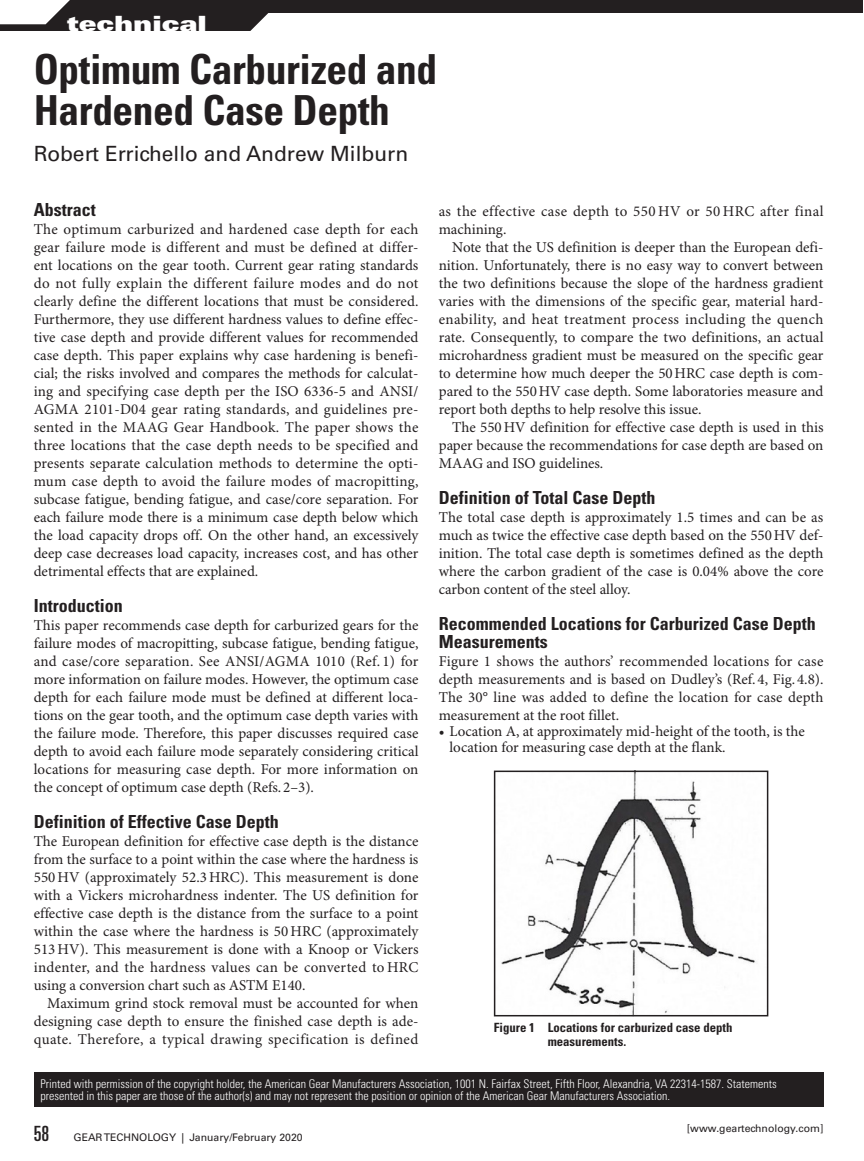
<style>
.page{position:relative;width:864px;height:1161px;background:#fff}
.page>*{position:absolute;margin:0;border:0;box-sizing:border-box;transform-origin:0 0}
.t1{font:700 condensed 41.4px/41.4px "Univers LT Std";letter-spacing:-.01em;color:#231f20}
.t2{font:21px "Univers LT Std";color:#231f20}
.t3{font:21px "Univers LT Std X Black Ex";color:#fff}
.t4{font:700 condensed 18px/18px "Univers LT Std";color:#231f20}
.t5{font:15px/18px "Minion Pro";color:#231f20;text-align:justify}
.t6{font:15px/18px "Minion Pro";letter-spacing:.02em;color:#231f20}
.t7{font:700 condensed 12.75px/13.5px "Univers LT Std";color:#231f20}
.t8{font:300 condensed 12px/12px "Univers LT Std";color:#fff}
.t9{font:10.5px "Univers LT Std";color:#231f20}
.s1{font-stretch:ultra-condensed;font-size:21px}
</style>
<div class="page">
<div style="left:34px;top:1073px;width:790px;height:34px;background:#231f20"></div>
<img style="left:501px;top:774px;width:256px;height:239px">
<div style="left:494px;top:771px;width:274px;height:245px;border:2px solid #231f20"></div>
<div style="left:0;top:0;width:301px;height:31px;background:#231f20"></div>
<svg style="left:250px;top:14px;width:51px;height:17px"></svg>
<div style="left:264px;top:0;width:599px;height:14px;background:#231f20"></div>
<svg style="left:0;top:0;width:70px;height:24px"></svg>
<h2 class="t3" style="left:67px;top:11px;width:141px">technical</h2>
<h1 class="t1" style="left:34px;top:48px;width:405px">Optimum Carburized and<br>Hardened Case Depth</h1>
<h2 class="t2" style="left:34px;top:141px;width:376px">Robert Errichello and Andrew Milburn</h2>
<p class="t4" style="left:34px;top:201px;width:63px">Abstract</p>
<p class="t5" style="left:34px;top:221px;width:386px">The optimum carburized and hardened case depth for each gear failure mode is different and must be defined at differ&shy;ent locations on the gear tooth. Current gear rating standards do not fully explain the different failure modes and do not clearly define the different locations that must be considered.<br>Furthermore, they use different hardness values to define effec&shy;tive case depth and provide different values for recommended case depth. This paper explains why case hardening is benefi&shy;cial; the risks involved and compares the methods for calculat&shy;ing and specifying case depth per the ISO 6336-5 and ANSI/ AGMA 2101-D04 gear rating standards, and guidelines pre&shy;sented in the MAAG Gear Handbook. The paper shows the three locations that the case depth needs to be specified and presents separate calculation methods to determine the opti&shy;mum case depth to avoid the failure modes of macropitting, subcase fatigue, bending fatigue, and case/core separation. For each failure mode there is a minimum case depth below which the load capacity drops off. On the other hand, an excessively deep case decreases load capacity, increases cost, and has other detrimental effects that are explained.</p>
<p class="t4" style="left:34px;top:597px;width:91px">Introduction</p>
<p class="t5" style="left:34px;top:617px;width:386px">This paper recommends case depth for carburized gears for the failure modes of macropitting, subcase fatigue, bending fatigue, and case/core separation. See ANSI/AGMA 1010 (Ref. 1) for more information on failure modes. However, the optimum case depth for each failure mode must be defined at different loca&shy;tions on the gear tooth, and the optimum case depth varies with the failure mode. Therefore, this paper discusses required case depth to avoid each failure mode separately considering critical locations for measuring case depth. For more information on the concept of optimum case depth (Refs. 2–3).</p>
<p class="t4" style="left:34px;top:813px;width:247px">Definition of Effective Case Depth</p>
<p class="t5" style="left:34px;top:833px;width:386px">The European definition for effective case depth is the distance from the surface to a point within the case where the hardness is 550HV (approximately 52.3HRC). This measurement is done with a Vickers microhardness indenter. The US definition for effective case depth is the distance from the surface to a point within the case where the hardness is 50HRC (approximately 513HV). This measurement is done with a Knoop or Vickers indenter, and the hardness values can be converted to HRC using a conversion chart such as ASTM E140.</p>
<p class="t5" style="left:34px;top:995px;width:386px;text-indent:14px">Maximum grind stock removal must be accounted for when designing case depth to ensure the finished case depth is ade&shy;quate. Therefore, a typical drawing specification is defined</p>
<p class="t6" style="left:439px;top:203px;width:386px">as the effective case depth to 550 HV or 50 HRC after final machining.</p>
<p class="t5" style="left:439px;top:239px;width:386px;text-indent:14px">Note that the US definition is deeper than the European defi&shy;nition. Unfortunately, there is no easy way to convert between the two definitions because the slope of the hardness gradient varies with the dimensions of the specific gear, material hard&shy;enability, and heat treatment process including the quench rate. Consequently, to compare the two definitions, an actual microhardness gradient must be measured on the specific gear to determine how much deeper the 50HRC case depth is com&shy;pared to the 550HV case depth. Some laboratories measure and report both depths to help resolve this issue.</p>
<p class="t5" style="left:439px;top:419px;width:386px;text-indent:14px">The 550HV definition for effective case depth is used in this paper because the recommendations for case depth are based on MAAG and ISO guidelines.</p>
<p class="t4" style="left:439px;top:489px;width:218px">Definition of Total Case Depth</p>
<p class="t5" style="left:439px;top:509px;width:386px">The total case depth is approximately 1.5 times and can be as much as twice the effective case depth based on the 550HV def&shy;inition. The total case depth is sometimes defined as the depth where the carbon gradient of the case is 0.04% above the core carbon content of the steel alloy.</p>
<p class="t4" style="left:439px;top:615px;width:378px">Recommended Locations for Carburized Case Depth<br>Measurements</p>
<p class="t5" style="left:439px;top:653px;width:386px">Figure 1 shows the authors’ recommended locations for case depth measurements and is based on Dudley’s (Ref. 4, Fig. 4.8).<br>The 30° line was added to define the location for case depth measurement at the root fillet.</p>
<p class="t5" style="left:450px;top:724px;width:357px;line-height:15.8px;text-indent:-11px">• Location A, at approximately mid-height of the tooth, is the location for measuring case depth at the flank.</p>
<p class="t7" style="left:548px;top:1021px;width:186px;text-indent:-54px">Figure 1 Locations for carburized case depth measurements.</p>
<p class="t8" style="left:40px;top:1078px;width:738px">Printed with permission of the copyright holder, the American Gear Manufacturers Association, 1001 N. Fairfax Street, Fifth Floor, Alexandria, VA 22314-1587. Statements presented in this paper are those of the author(s) and may not represent the position or opinion of the American Gear Manufacturers Association.</p>
<p class="t9" style="left:34px;top:1131px;width:270px"><span class="s1">58</span> GEAR TECHNOLOGY | January/February 2020</p>
<p class="t9" style="left:687px;top:1122px;width:138px">[www.geartechnology.com]</p>
</div>
